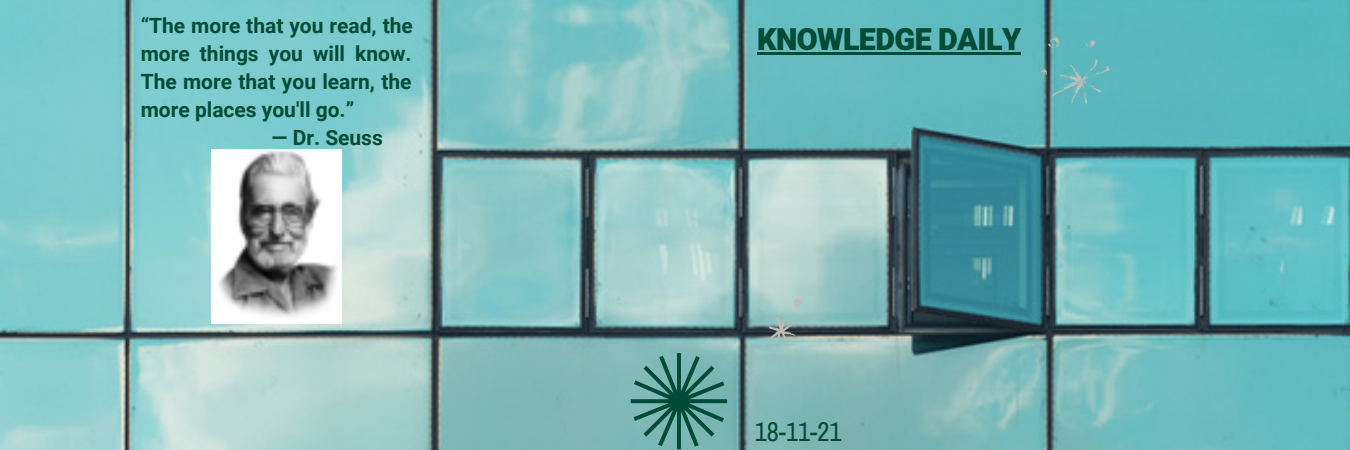
<style>
.page{position:relative;width:1350px;height:450px;background:#fff}
.page>*{position:absolute;margin:0;border:0;box-sizing:border-box;transform-origin:0 0}
.t1{font:900 30.3px "Heebo";letter-spacing:-.02em;color:#004b35}
.t2{font:26.4px "Archivo Narrow";color:#004b35}
.t3{font:700 21px/27.9px "Roboto";color:#004b35;text-align:justify}
</style>
<div class="page">
<img style="left:0;top:0;width:1350px;height:450px">
<svg style="left:631px;top:353px;width:96px;height:96px;background:#57978f"></svg>
<svg style="left:1021px;top:17px;width:102px;height:102px;background:#5db1b6"></svg>
<svg style="left:760px;top:293px;width:51px;height:60px;background:#93b5b1"></svg>
<img style="left:211px;top:150px;width:131px;height:173px">
<hr style="left:757px;top:53px;width:264px;height:2px;background:#004b35">
<p class="t3" style="left:141px;top:12px;width:274px">“The more that you read, the more things you will know.<br>The more that you learn, the more places you'll go.”</p>
<p class="t3" style="left:272px;top:124px;width:113px">― Dr. Seuss</p>
<p class="t1" style="left:757px;top:19px;width:266px">KNOWLEDGE DAILY</p>
<p class="t2" style="left:755px;top:417px;width:88px">18-11-21</p>
</div>
